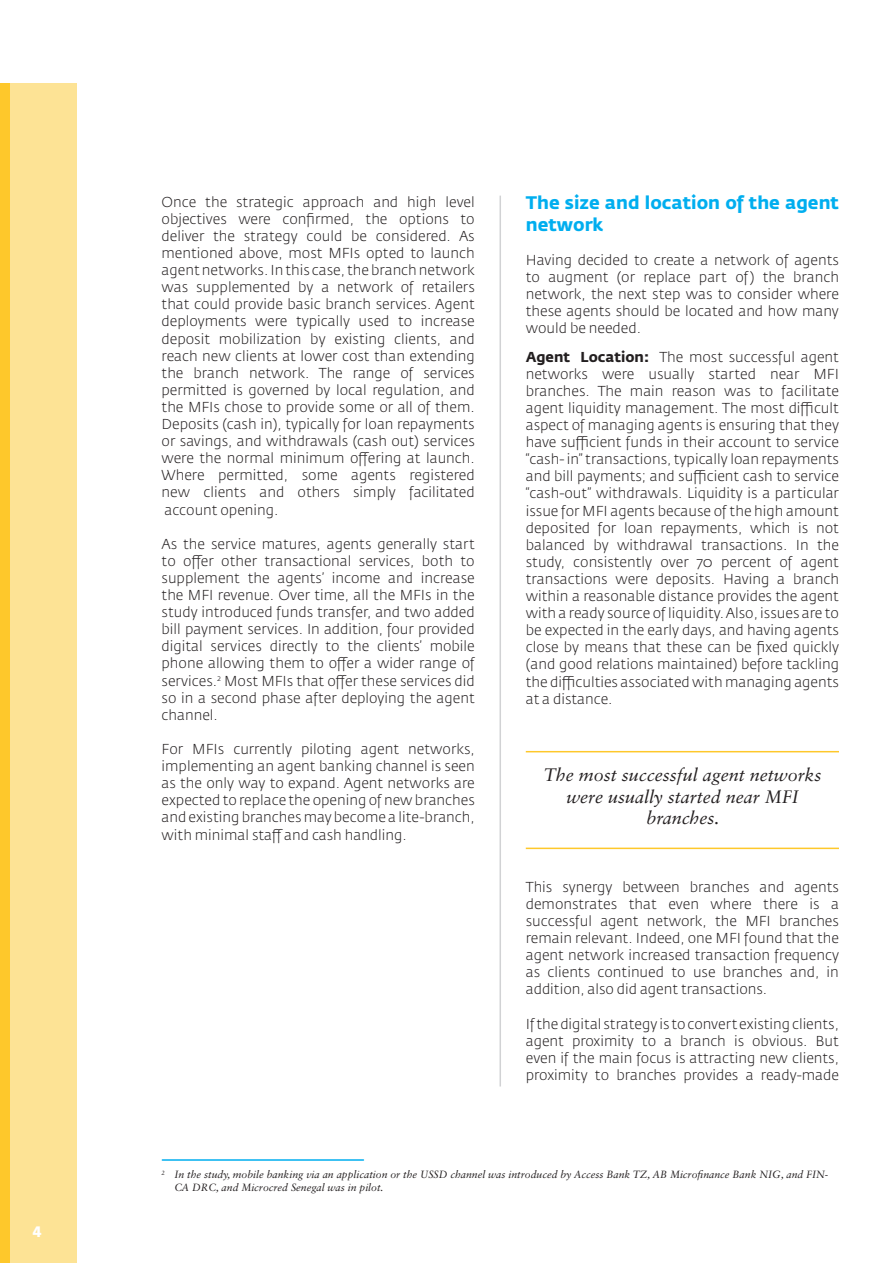
<style>
.page{position:relative;width:893px;height:1263px;background:#fff}
.page>*{position:absolute;margin:0;border:0;box-sizing:border-box;transform-origin:0 0}
.t1{font:italic 18px/21.6px "Sabon LT Std";color:#231f20;text-align:center}
.t2{font:700 18px/21.6px "Fedra Sans";color:#00aeef}
.t3{font:700 15px "Fedra Sans";color:#fff}
.t4{font:300 14.25px/17.1px "Fedra Sans Std";color:#231f20;text-align:justify}
.t5{font:italic 10.5px/12.6px "Sabon LT Std";color:#231f20}
.s1{font-family:"Fedra Sans";font-weight:700}
</style>
<div class="page">
<div style="left:0;top:83px;width:77px;height:1180px;background:#fde395"></div>
<div style="left:0;top:83px;width:10px;height:1180px;background:#fec82b"></div>
<hr style="left:499px;top:196px;width:2px;height:890px;background:#d1d2d4">
<hr style="left:162px;top:1159px;width:201px;height:2px;background:#00aeef">
<hr style="left:526px;top:848px;width:313px;height:1px;background:#fec82b">
<hr style="left:526px;top:751px;width:313px;height:1px;background:#fec82b">
<p class="t3" style="left:33px;top:1223px;width:11px">4</p>
<p class="t4" style="left:162px;top:193px;width:315px">Once the strategic approach and high level objectives were confirmed, the options to deliver the strategy could be considered. As mentioned above, most MFIs opted to launch agent networks. In this case, the branch network was supplemented by a network of retailers that could provide basic branch services. Agent deployments were typically used to increase deposit mobilization by existing clients, and reach new clients at lower cost than extending the branch network. The range of services permitted is governed by local regulation, and the MFIs chose to provide some or all of them.<br>Deposits (cash in), typically for loan repayments or savings, and withdrawals (cash out) services were the normal minimum offering at launch.<br>Where permitted, some agents registered new clients and others simply facilitated account opening.</p>
<p class="t4" style="left:162px;top:535px;width:315px">As the service matures, agents generally start to offer other transactional services, both to supplement the agents’ income and increase the MFI revenue. Over time, all the MFIs in the study introduced funds transfer, and two added bill payment services. In addition, four provided digital services directly to the clients’ mobile phone allowing them to offer a wider range of services.<sup>2</sup> Most MFIs that offer these services did so in a second phase after deploying the agent channel.</p>
<p class="t4" style="left:162px;top:740px;width:315px">For MFIs currently piloting agent networks, implementing an agent banking channel is seen as the only way to expand. Agent networks are expected to replace the opening of new branches and existing branches may become a lite-branch, with minimal staff and cash handling.</p>
<p class="t2" style="left:526px;top:192px;width:315px">The size and location of the agent network</p>
<p class="t4" style="left:526px;top:251px;width:315px">Having decided to create a network of agents to augment (or replace part of) the branch network, the next step was to consider where these agents should be located and how many would be needed.</p>
<p class="t4" style="left:526px;top:348px;width:315px"><span class="s1">Agent Location:</span> The most successful agent networks were usually started near MFI branches. The main reason was to facilitate agent liquidity management. The most difficult aspect of managing agents is ensuring that they have sufficient funds in their account to service “cash- in” transactions, typically loan repayments and bill payments; and sufficient cash to service “cash-out” withdrawals. Liquidity is a particular issue for MFI agents because of the high amount deposited for loan repayments, which is not balanced by withdrawal transactions. In the study, consistently over 70 percent of agent transactions were deposits. Having a branch within a reasonable distance provides the agent with a ready source of liquidity. Also, issues are to be expected in the early days, and having agents close by means that these can be fixed quickly (and good relations maintained) before tackling the difficulties associated with managing agents at a distance.</p>
<p class="t1" style="left:544px;top:764px;width:279px">The most successful agent networks were usually started near MFI branches.</p>
<p class="t4" style="left:526px;top:878px;width:315px">This synergy between branches and agents demonstrates that even where there is a successful agent network, the MFI branches remain relevant. Indeed, one MFI found that the agent network increased transaction frequency as clients continued to use branches and, in addition, also did agent transactions.</p>
<p class="t4" style="left:526px;top:1015px;width:315px">If the digital strategy is to convert existing clients, agent proximity to a branch is obvious. But even if the main focus is attracting new clients, proximity to branches provides a ready-made</p>
<p class="t5" style="left:174px;top:1168px;width:656px;text-indent:-13px"><sup>2</sup> In the study, mobile banking via an application or the USSD channel was introduced by Access Bank TZ, AB Microfinance Bank NIG, and FIN-<br>CA DRC, and Microcred Senegal was in pilot.</p>
</div>
